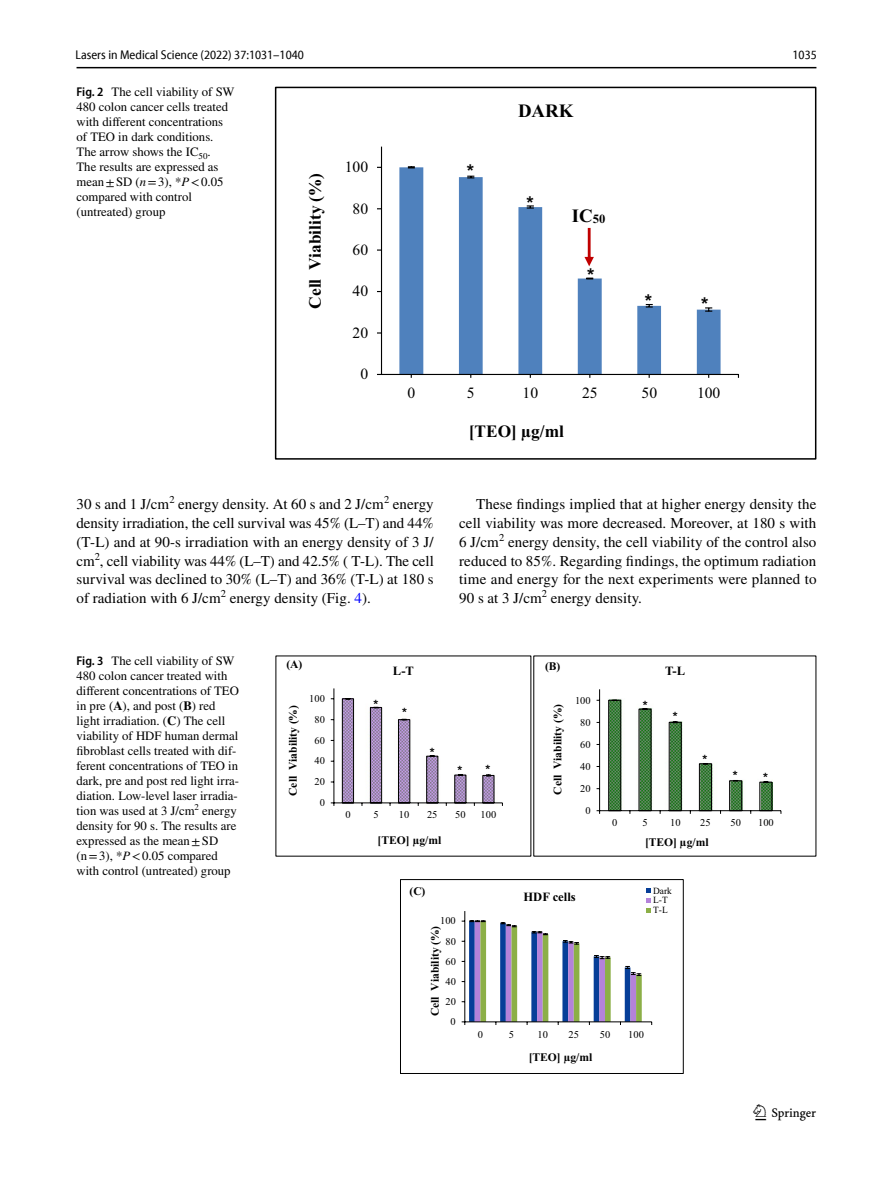
<style>
.page{position:relative;width:893px;height:1187px;background:#fff}
.page>*{position:absolute;margin:0;border:0;box-sizing:border-box;transform-origin:0 0}
.t1{font:22.5px "Springnew Regular 3";color:#000}
.t2{font:18.9px "Times New Roman PS Bold MT2";color:#000}
.t3{font:18.9px "Arial Bold 2";color:#000}
.t4{font:17.25px "Times New Roman PS Bold MT2";color:#000}
.t5{font:15.6px "Times New Roman";letter-spacing:.005em;color:#000}
.t6{font:15px/18.8px "STIX";letter-spacing:.005em;color:#000;text-align:justify}
.t7{font:12.75px/15px "STIX";color:#000}
.t8{font:semi-condensed 12.75px "Myriad Pro Unic";color:#000}
.t9{font:12.6px "Times New Roman PS Bold MT3";color:#000}
.t10{font:700 12.6px "Arial";color:#000}
.t11{font:11.55px "Times New Roman PS Bold MT3";color:#000}
.t12{font:10.5px "Times New Roman PSMT2";letter-spacing:.005em;color:#000}
.t13{font:9.45px/9.8px "Times New Roman PSMT2";color:#000}
.s1{font-family:"Myriad Pro";font-weight:600;font-stretch:semi-condensed}
.s2{font-style:italic}
.s3{font-size:12.6px}
.s4{color:#00f}
.s5{font-weight:700}
</style>
<div class="page">
<hr style="left:77px;top:67px;width:739px;height:1px;background:#000">
<svg style="left:399px;top:167px;width:322px;height:207px"></svg>
<svg style="left:408px;top:166px;width:7px;height:2px"></svg>
<svg style="left:467px;top:176px;width:7px;height:2px"></svg>
<svg style="left:527px;top:205px;width:7px;height:3px"></svg>
<svg style="left:586px;top:277px;width:7px;height:2px"></svg>
<svg style="left:646px;top:304px;width:7px;height:3px"></svg>
<svg style="left:705px;top:307px;width:7px;height:5px"></svg>
<hr style="left:381px;top:147px;width:1px;height:227px;background:#000">
<hr style="left:381px;top:374px;width:357px;height:1px;background:#000">
<div style="left:275px;top:87px;width:541px;height:372px;border:2px solid #000"></div>
<svg style="left:584px;top:228px;width:10px;height:38px"></svg>
<hr style="left:464px;top:911px;width:1px;height:110px;background:#000">
<hr style="left:465px;top:1021px;width:187px;height:1px;background:#000">
<svg style="left:462px;top:920px;width:180px;height:104px"></svg>
<svg style="left:646px;top:888px;width:5px;height:24px"></svg>
<div style="left:400px;top:879px;width:284px;height:194px;border:1px solid #000"></div>
<svg style="left:330px;top:688px;width:173px;height:118px"></svg>
<svg style="left:596px;top:689px;width:186px;height:125px"></svg>
<p class="t8" style="left:76px;top:50px;width:230px">Lasers in Medical Science (2022) 37:1031–1040</p>
<p class="t8" style="left:793px;top:50px;width:26px">1035</p>
<p class="t7" style="left:77px;top:85px;width:160px"><span class="s1">Fig. 2</span> The cell viability of SW<br>480 colon cancer cells treated with different concentrations of TEO in dark conditions.<br>The arrow shows the IC<sub>50</sub>.<br>The results are expressed as mean±SD (<span class="s2">n</span>=3), *<span class="s2">P</span>&lt;0.05 compared with control (untreated) group</p>
<h3 class="t4" style="left:302px;top:308px;width:137px;rotate:-90deg">Cell Viability (%)</h3>
<p class="t5" style="left:345px;top:156px;width:25px">100</p>
<p class="t5" style="left:353px;top:198px;width:17px">80</p>
<p class="t5" style="left:353px;top:239px;width:17px">60</p>
<p class="t5" style="left:353px;top:281px;width:17px">40</p>
<p class="t5" style="left:353px;top:322px;width:17px">20</p>
<p class="t5" style="left:360px;top:363px;width:9px">0</p>
<h2 class="t3" style="left:467px;top:161px;width:9px">*</h2>
<h2 class="t2" style="left:518px;top:97px;width:57px">DARK</h2>
<h2 class="t3" style="left:526px;top:193px;width:9px">*</h2>
<h2 class="t2" style="left:572px;top:202px;width:35px">IC<span class="s3">50</span></h2>
<h2 class="t3" style="left:587px;top:264px;width:9px">*</h2>
<h2 class="t3" style="left:645px;top:290px;width:9px">*</h2>
<h2 class="t3" style="left:701px;top:293px;width:9px">*</h2>
<p class="t5" style="left:407px;top:382px;width:9px">0</p>
<p class="t5" style="left:467px;top:382px;width:9px">5</p>
<p class="t5" style="left:522px;top:382px;width:17px">10</p>
<p class="t5" style="left:582px;top:382px;width:17px">25</p>
<p class="t5" style="left:641px;top:382px;width:17px">50</p>
<p class="t5" style="left:697px;top:382px;width:25px">100</p>
<h3 class="t4" style="left:469px;top:419px;width:97px">[TEO] µg/ml</h3>
<p class="t6" style="left:77px;top:496px;width:359px">30 s and 1 J/cm<sup>2</sup> energy density. At 60 s and 2 J/cm<sup>2</sup> energy density irradiation, the cell survival was 45% (L–T) and 44% (T-L) and at 90-s irradiation with an energy density of 3 J/ cm<sup>2</sup>, cell viability was 44% (L–T) and 42.5% ( T-L). The cell survival was declined to 30% (L–T) and 36% (T-L) at 180 s of radiation with 6 J/cm<sup>2</sup> energy density (Fig. <span class="s4">4</span>).</p>
<p class="t6" style="left:459px;top:496px;width:359px;text-indent:17px">These findings implied that at higher energy density the cell viability was more decreased. Moreover, at 180 s with 6 J/cm<sup>2</sup> energy density, the cell viability of the control also reduced to 85%. Regarding findings, the optimum radiation time and energy for the next experiments were planned to 90 s at 3 J/cm<sup>2</sup> energy density.</p>
<p class="t7" style="left:77px;top:654px;width:164px"><span class="s1">Fig. 3</span> The cell viability of SW<br>480 colon cancer treated with different concentrations of TEO in pre (<span class="s5">A</span>), and post (<span class="s5">B</span>) red light irradiation. (<span class="s5">C</span>) The cell viability of HDF human dermal fibroblast cells treated with dif&shy;ferent concentrations of TEO in dark, pre and post red light irra&shy;diation. Low-level laser irradia&shy;tion was used at 3 J/cm<sup>2</sup> energy density for 90 s. The results are expressed as the mean±SD (n=3), *<span class="s2">P</span>&lt;0.05 compared with control (untreated) group</p>
<p class="t11" style="left:545px;top:658px;width:17px">(B)</p>
<p class="t11" style="left:286px;top:655px;width:18px">(A)</p>
<p class="t9" style="left:393px;top:662px;width:22px">L-T</p>
<p class="t9" style="left:665px;top:662px;width:21px">T-L</p>
<p class="t12" style="left:309px;top:691px;width:17px">100</p>
<p class="t12" style="left:575px;top:693px;width:17px">100</p>
<p class="t10" style="left:374px;top:697px;width:6px">*</p>
<p class="t10" style="left:643px;top:698px;width:6px">*</p>
<p class="t11" style="left:549px;top:794px;width:92px;rotate:-90deg">Cell Viability (%)</p>
<p class="t11" style="left:285px;top:795px;width:92px;rotate:-90deg">Cell Viability (%)</p>
<p class="t10" style="left:402px;top:704px;width:6px">*</p>
<p class="t10" style="left:673px;top:709px;width:6px">*</p>
<p class="t12" style="left:315px;top:712px;width:12px">80</p>
<p class="t12" style="left:580px;top:715px;width:12px">80</p>
<p class="t12" style="left:315px;top:733px;width:12px">60</p>
<p class="t12" style="left:580px;top:737px;width:12px">60</p>
<p class="t10" style="left:430px;top:745px;width:6px">*</p>
<p class="t10" style="left:702px;top:752px;width:6px">*</p>
<p class="t12" style="left:315px;top:754px;width:12px">40</p>
<p class="t12" style="left:580px;top:759px;width:12px">40</p>
<p class="t10" style="left:458px;top:762px;width:34px">* *</p>
<p class="t10" style="left:733px;top:769px;width:37px">* *</p>
<p class="t12" style="left:315px;top:774px;width:12px">20</p>
<p class="t12" style="left:580px;top:781px;width:12px">20</p>
<p class="t12" style="left:320px;top:795px;width:7px">0</p>
<p class="t12" style="left:585px;top:803px;width:7px">0</p>
<p class="t12" style="left:345px;top:807px;width:7px">0</p>
<p class="t12" style="left:373px;top:807px;width:7px">5</p>
<p class="t12" style="left:399px;top:807px;width:12px">10</p>
<p class="t12" style="left:427px;top:807px;width:12px">25</p>
<p class="t12" style="left:455px;top:807px;width:12px">50</p>
<p class="t12" style="left:481px;top:807px;width:17px">100</p>
<p class="t12" style="left:612px;top:815px;width:7px">0</p>
<p class="t12" style="left:642px;top:815px;width:7px">5</p>
<p class="t12" style="left:670px;top:815px;width:12px">10</p>
<p class="t12" style="left:700px;top:815px;width:12px">25</p>
<p class="t12" style="left:730px;top:815px;width:12px">50</p>
<p class="t12" style="left:758px;top:815px;width:17px">100</p>
<p class="t11" style="left:378px;top:831px;width:65px">[TEO] µg/ml</p>
<p class="t11" style="left:645px;top:833px;width:65px">[TEO] µg/ml</p>
<p class="t11" style="left:409px;top:882px;width:18px">(C)</p>
<p class="t12" style="left:440px;top:913px;width:17px">100</p>
<p class="t11" style="left:427px;top:1016px;width:92px;rotate:-90deg">Cell Viability (%)</p>
<p class="t12" style="left:445px;top:934px;width:12px">80</p>
<p class="t12" style="left:445px;top:954px;width:12px">60</p>
<p class="t12" style="left:445px;top:974px;width:12px">40</p>
<p class="t12" style="left:445px;top:994px;width:12px">20</p>
<p class="t12" style="left:451px;top:1014px;width:7px">0</p>
<p class="t9" style="left:523px;top:887px;width:54px">HDF cells</p>
<p class="t13" style="left:653px;top:886px;width:20px">Dark<br>L-T<br>T-L</p>
<p class="t12" style="left:478px;top:1026px;width:7px">0</p>
<p class="t12" style="left:509px;top:1026px;width:7px">5</p>
<p class="t12" style="left:537px;top:1026px;width:12px">10</p>
<p class="t12" style="left:569px;top:1026px;width:12px">25</p>
<p class="t12" style="left:600px;top:1026px;width:12px">50</p>
<p class="t12" style="left:628px;top:1026px;width:17px">100</p>
<p class="t11" style="left:529px;top:1048px;width:65px">[TEO] µg/ml</p>
<h1 class="t1" style="left:755px;top:1104px;width:62px">1 3</h1>
</div>
